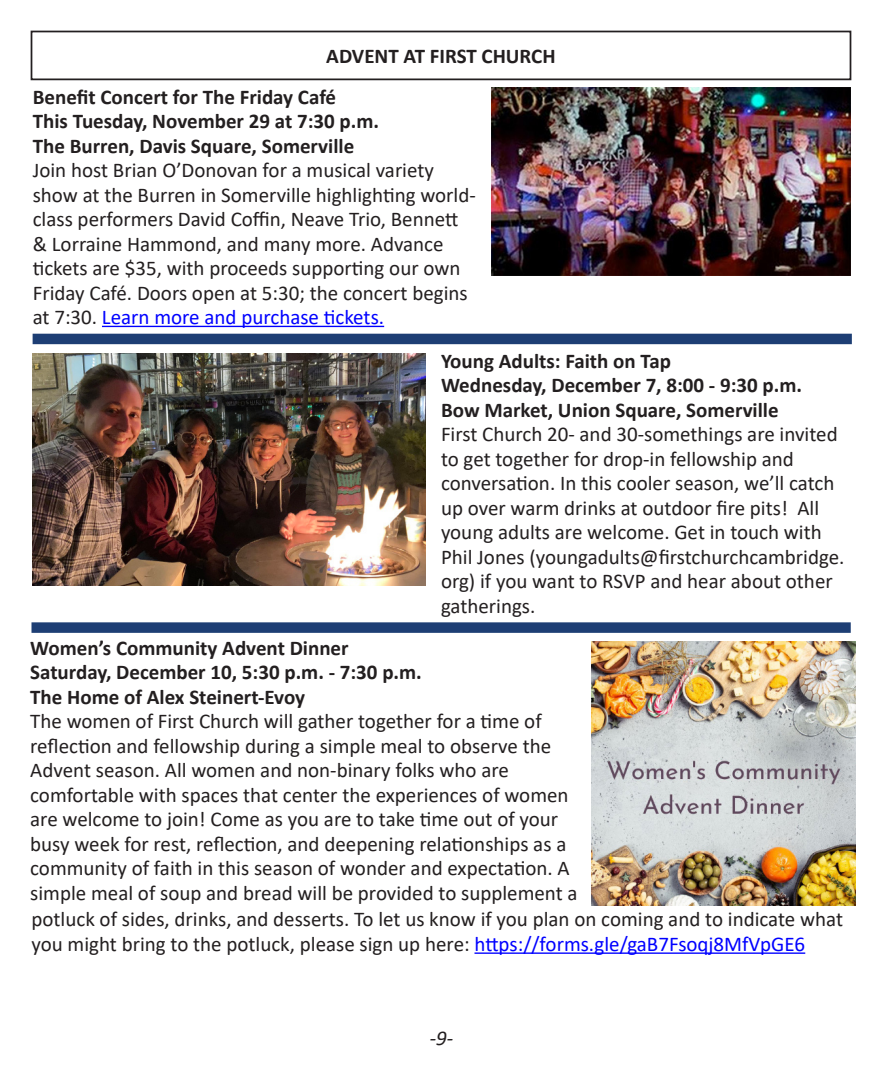
<style>
.page{position:relative;width:882px;height:1071px;background:#fff}
.page>*{position:absolute;margin:0;border:0;box-sizing:border-box;transform-origin:0 0}
.Paragraph_Style_1{font:21px/24.5px "Calibri";color:#231f20}
.Paragraph_Style_1-2{font:700 21px "Calibri";color:#231f20}
.Paragraph_Style_1-3{font:italic 21px "Calibri";color:#231f20}
.s1{color:#00f}
</style>
<div class="page">
<div style="left:31px;top:31px;width:820px;height:49px;border:2px solid #231f20"></div>
<div style="left:33px;top:334px;width:819px;height:10px;background:#1d3e74"></div>
<img style="left:591px;top:641px;width:265px;height:265px">
<hr style="left:474px;top:952px;width:331px;height:2px;background:#00f">
<div style="left:32px;top:622px;width:819px;height:11px;background:#1d3e74"></div>
<hr style="left:102px;top:326px;width:282px;height:1px;background:#00f">
<img style="left:492px;top:88px;width:359px;height:188px">
<img style="left:33px;top:354px;width:392px;height:232px">
<p class="Paragraph_Style_1-2" style="left:326px;top:41px;width:231px">ADVENT AT FIRST CHURCH</p>
<p class="Paragraph_Style_1-2" style="left:33px;top:82px;width:305px">Benefit Concert for The Friday Café</p>
<p class="Paragraph_Style_1-2" style="left:33px;top:106px;width:348px">This Tuesday, November 29 at 7:30 p.m.</p>
<p class="Paragraph_Style_1-2" style="left:33px;top:131px;width:323px">The Burren, Davis Square, Somerville</p>
<p class="Paragraph_Style_1" style="left:33px;top:157px;width:445px">Join host Brian O’Donovan for a musical variety show at the Burren in Somerville highlighting world&shy;class performers David Coffin, Neave Trio, Bennett &amp; Lorraine Hammond, and many more. Advance tickets are $35, with proceeds supporting our own Friday Café. Doors open at 5:30; the concert begins at 7:30. <span class="s1">Learn more and purchase tickets.</span></p>
<p class="Paragraph_Style_1-2" style="left:441px;top:346px;width:232px">Young Adults: Faith on Tap</p>
<p class="Paragraph_Style_1-2" style="left:441px;top:371px;width:363px">Wednesday, December 7, 8:00 - 9:30 p.m.</p>
<p class="Paragraph_Style_1-2" style="left:441px;top:395px;width:339px">Bow Market, Union Square, Somerville</p>
<p class="Paragraph_Style_1" style="left:441px;top:422px;width:405px">First Church 20- and 30-somethings are invited to get together for drop-in fellowship and conversation. In this cooler season, we’ll catch up over warm drinks at outdoor fire pits! All young adults are welcome. Get in touch with Phil Jones (youngadults@firstchurchcambridge. org) if you want to RSVP and hear about other gatherings.</p>
<p class="Paragraph_Style_1-2" style="left:30px;top:633px;width:320px">Women’s Community Advent Dinner</p>
<p class="Paragraph_Style_1-2" style="left:30px;top:657px;width:393px">Saturday, December 10, 5:30 p.m. - 7:30 p.m.</p>
<p class="Paragraph_Style_1-2" style="left:30px;top:682px;width:276px">The Home of Alex Steinert-Evoy</p>
<p class="Paragraph_Style_1" style="left:30px;top:709px;width:513px">The women of First Church will gather together for a time of</p>
<p class="Paragraph_Style_1" style="left:30px;top:733px;width:523px">reflection and fellowship during a simple meal to observe the</p>
<p class="Paragraph_Style_1" style="left:30px;top:758px;width:480px">Advent season. All women and non-binary folks who are</p>
<p class="Paragraph_Style_1" style="left:30px;top:782px;width:540px">comfortable with spaces that center the experiences of women are welcome to join! Come as you are to take time out of your busy week for rest, reflection, and deepening relationships as a</p>
<p class="Paragraph_Style_1" style="left:30px;top:856px;width:549px">community of faith in this season of wonder and expectation. A simple meal of soup and bread will be provided to supplement a</p>
<p class="Paragraph_Style_1" style="left:32px;top:907px;width:813px">potluck of sides, drinks, and desserts. To let us know if you plan on coming and to indicate what you might bring to the potluck, please sign up here: <span class="s1">https://forms.gle/gaB7Fsoqj8MfVpGE6</span></p>
<p class="Paragraph_Style_1-3" style="left:430px;top:1023px;width:25px">-9-</p>
</div>
